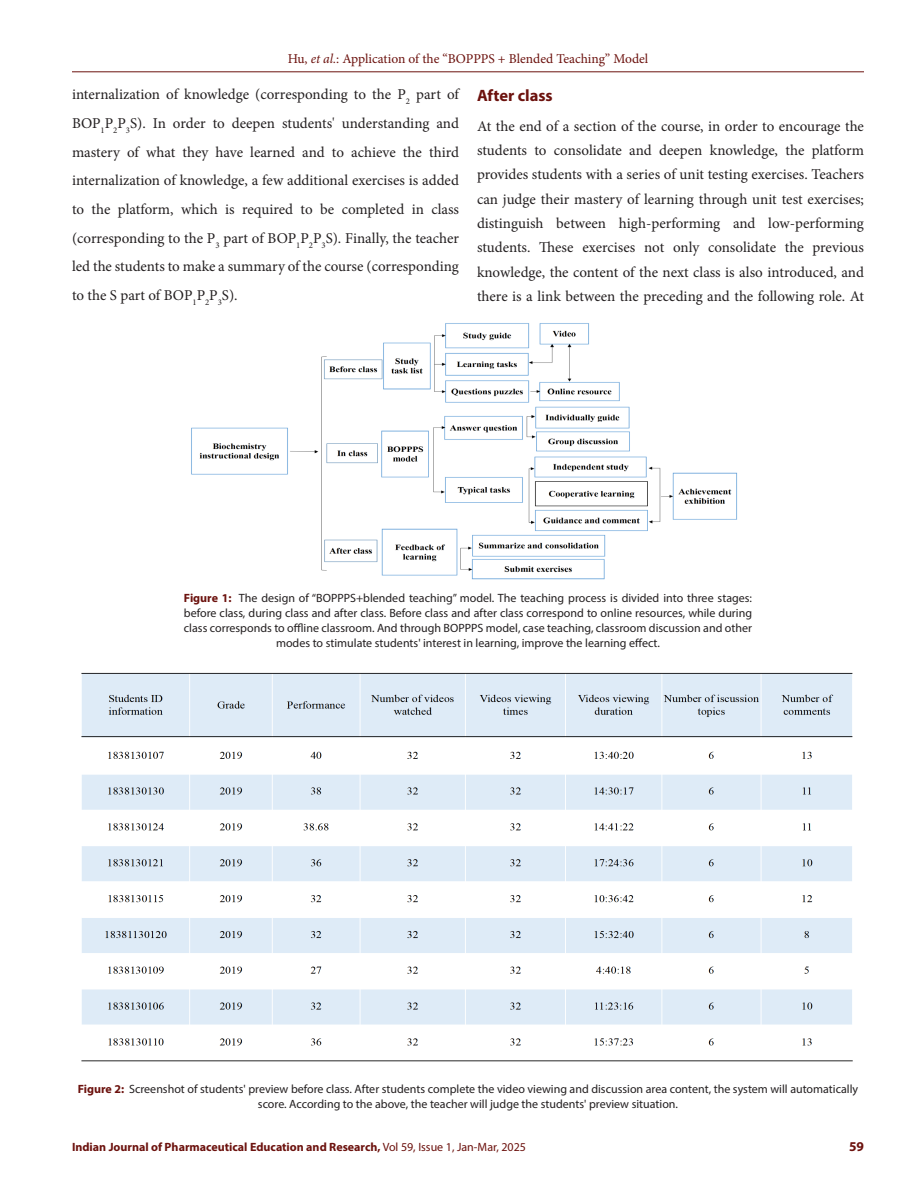
<style>
.page{position:relative;width:918px;height:1188px;background:#fff}
.page>*{position:absolute;margin:0;border:0;box-sizing:border-box;transform-origin:0 0}
.Heading_2{font:700 16.5px "Myriad Pro";color:#6c120e}
.Body_text__FO{font:15px/28.8px "Minion Pro";color:#231f20;text-align:justify}
.t1{font:13.5px "Minion Pro";color:#6c120e}
.t2{font:700 13.5px "Myriad Pro";color:#6c120e}
.FIG_Caption{font:12px/15px "Myriad Pro";color:#231f20;text-align:center}
.t3{font:700 12px "Myriad Pro";color:#6c120e}
.s1{font-style:italic}
.s2{font-weight:700;color:#6c120e}
.s3{font-weight:400}
</style>
<div class="page">
<hr style="left:72px;top:72px;width:792px;height:1px;background:#6c120e">
<img style="left:81px;top:672px;width:772px;height:390px">
<img style="left:191px;top:323px;width:547px;height:257px">
<p class="t1" style="left:288px;top:50px;width:362px">Hu, <span class="s1">et al.</span>: Application of the “BOPPPS + Blended Teaching” Model</p>
<p class="Body_text__FO" style="left:72px;top:80px;width:389px">internalization of knowledge (corresponding to the P<sub>2</sub> part of BOP<sub>1</sub>P<sub>2</sub>P<sub>3</sub>S). In order to deepen students' understanding and mastery of what they have learned and to achieve the third internalization of knowledge, a few additional exercises is added to the platform, which is required to be completed in class (corresponding to the P<sub>3</sub> part of BOP<sub>1</sub>P<sub>2</sub>P<sub>3</sub>S). Finally, the teacher led the students to make a summary of the course (corresponding to the S part of BOP<sub>1</sub>P<sub>2</sub>P<sub>3</sub>S).</p>
<p class="Heading_2" style="left:477px;top:84px;width:77px">After class</p>
<p class="Body_text__FO" style="left:477px;top:114px;width:389px;line-height:24.3px">At the end of a section of the course, in order to encourage the students to consolidate and deepen knowledge, the platform provides students with a series of unit testing exercises. Teachers can judge their mastery of learning through unit test exercises; distinguish between high-performing and low-performing students. These exercises not only consolidate the previous knowledge, the content of the next class is also introduced, and there is a link between the preceding and the following role. At</p>
<p class="FIG_Caption" style="left:184px;top:591px;width:570px"><span class="s2">Figure 1:</span> The design of “BOPPPS+blended teaching” model. The teaching process is divided into three stages: before class, during class and after class. Before class and after class correspond to online resources, while during class corresponds to offline classroom. And through BOPPPS model, case teaching, classroom discussion and other modes to stimulate students' interest in learning, improve the learning effect.</p>
<p class="FIG_Caption" style="left:78px;top:1081px;width:782px"><span class="s2">Figure 2:</span> Screenshot of students' preview before class. After students complete the video viewing and discussion area content, the system will automatically score. According to the above, the teacher will judge the students' preview situation.</p>
<p class="t3" style="left:72px;top:1139px;width:456px">Indian Journal of Pharmaceutical Education and Research, <span class="s3">Vol 59, Issue 1, Jan-Mar, 2025</span></p>
<p class="t2" style="left:849px;top:1137px;width:16px">59</p>
</div>
